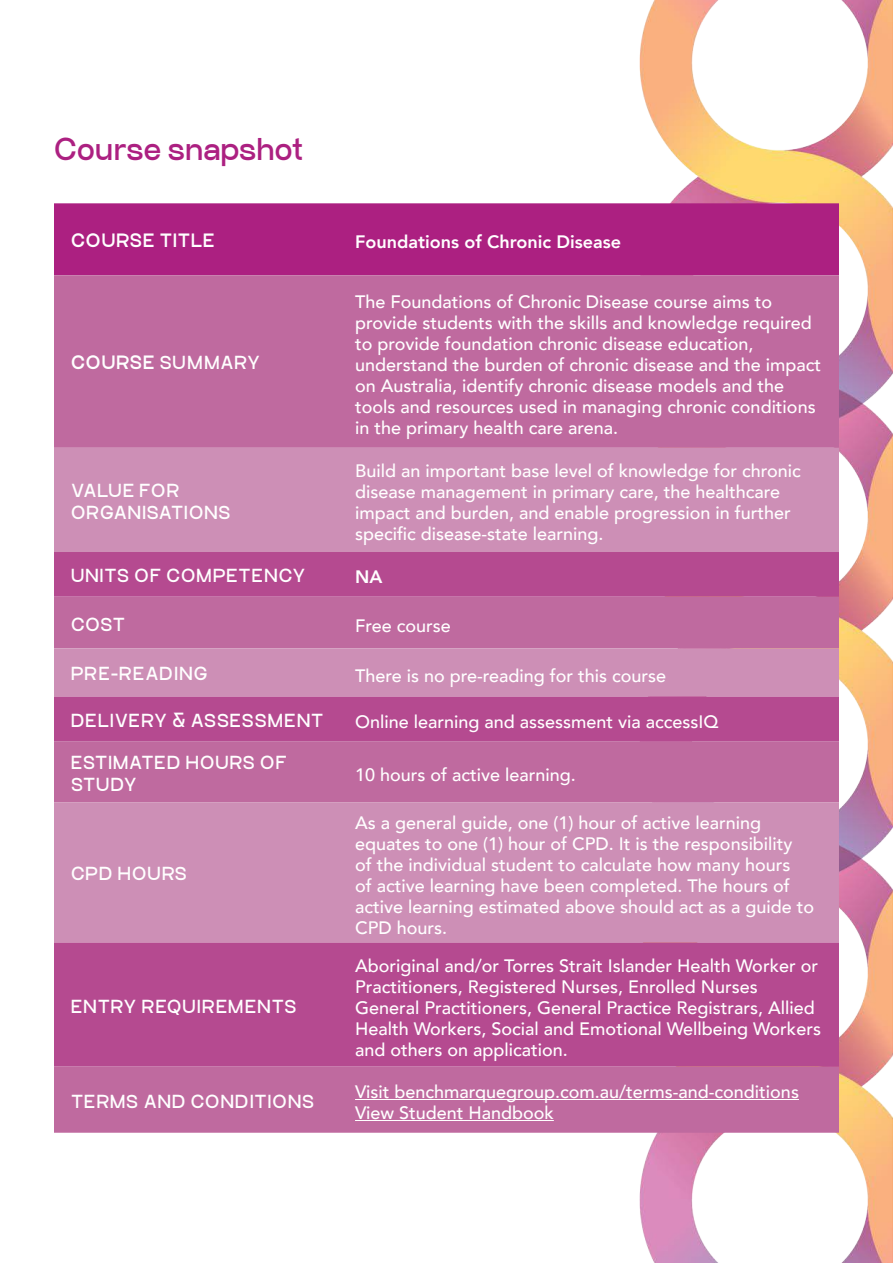
<style>
.page{position:relative;width:893px;height:1263px;background:#fff}
.page>*{position:absolute;margin:0;border:0;box-sizing:border-box;transform-origin:0 0}
.t1{font:700 30px "Craftwork Sans";color:#ac2081}
.t2{font:500 18px/21px "Avenir";color:#fff}
.t3{font:700 18px/21.6px "Craftwork Sans";letter-spacing:.05em;color:#fff}
.t4{font:800 18px "Avenir";color:#fff}
.t5{font:700 18px "Craftwork Sans";letter-spacing:.07em;color:#fff}
.t6{font:900 18px "Craftwork Sans";letter-spacing:.05em;color:#fff}
.t7{font:700 18px "Craftwork Sans";letter-spacing:.075em;color:#fff}
.s1{font-weight:900}
</style>
<div class="page">
<img style="left:639px;top:0;width:254px;height:1263px">
<div style="left:54px;top:203px;width:785px;height:72px;background:#ac2081"></div>
<div style="left:54px;top:275px;width:785px;height:858px;background:#bf6a9f"></div>
<div style="left:54px;top:448px;width:785px;height:104px;background:#cd8fb6"></div>
<svg style="left:54px;top:552px;width:785px;height:514px;background:#c06aa1"></svg>
<hr style="left:355px;top:1099px;width:444px;height:1px;background:#fff">
<hr style="left:355px;top:1120px;width:199px;height:1px;background:#fff">
<h1 class="t1" style="left:54px;top:132px;width:251px">Course snapshot</h1>
<p class="t6" style="left:71px;top:230px;width:145px">COURSE TITLE</p>
<p class="t4" style="left:355px;top:232px;width:267px">Foundations of Chronic Disease</p>
<p class="t3" style="left:71px;top:352px;width:191px"><span class="s1">COURSE</span> SUMMARY</p>
<p class="t3" style="left:71px;top:480px;width:161px">VALUE FOR<br>ORGANISATIONS</p>
<p class="t2" style="left:355px;top:293px;width:468px">The Foundations of Chronic Disease course aims to provide students with the skills and knowledge required to provide foundation chronic disease education, understand the burden of chronic disease and the impact on Australia, identify chronic disease models and the tools and resources used in managing chronic conditions in the primary health care arena.</p>
<p class="t2" style="left:355px;top:463px;width:447px">Build an important base level of knowledge for chronic disease management in primary care, the healthcare impact and burden, and enable progression in further specific disease-state learning.</p>
<p class="t3" style="left:71px;top:565px;width:236px">UNITS OF COMPETENCY</p>
<p class="t4" style="left:355px;top:567px;width:29px">NA</p>
<p class="t3" style="left:71px;top:613px;width:55px">COST</p>
<p class="t2" style="left:355px;top:617px;width:97px">Free course</p>
<p class="t7" style="left:71px;top:663px;width:138px">PRE-READING</p>
<p class="t2" style="left:355px;top:664px;width:313px">There is no pre-reading for this course</p>
<p class="t3" style="left:71px;top:710px;width:254px">DELIVERY &amp; ASSESSMENT</p>
<p class="t2" style="left:355px;top:713px;width:365px">Online learning and assessment via accessIQ</p>
<p class="t3" style="left:71px;top:752px;width:217px">ESTIMATED HOURS OF<br>STUDY</p>
<p class="t2" style="left:355px;top:766px;width:222px">10 hours of active learning.</p>
<p class="t3" style="left:71px;top:863px;width:117px">CPD HOURS</p>
<p class="t5" style="left:71px;top:995px;width:227px">ENTRY REQUIREMENTS</p>
<p class="t2" style="left:355px;top:814px;width:461px">As a general guide, one (1) hour of active learning equates to one (1) hour of CPD. It is the responsibility<br>of the individual student to calculate how many hours<br>of active learning have been completed. The hours of active learning estimated above should act as a guide to CPD hours.</p>
<p class="t2" style="left:355px;top:957px;width:467px">Aboriginal and/or Torres Strait Islander Health Worker or Practitioners, Registered Nurses, Enrolled Nurses General Practitioners, General Practice Registrars, Allied Health Workers, Social and Emotional Wellbeing Workers and others on application.</p>
<p class="t3" style="left:71px;top:1091px;width:245px">TERMS AND CONDITIONS</p>
<p class="t2" style="left:355px;top:1080px;width:445px">Visit benchmarquegroup.com.au/terms-and-conditions<br>View Student Handbook</p>
</div>
